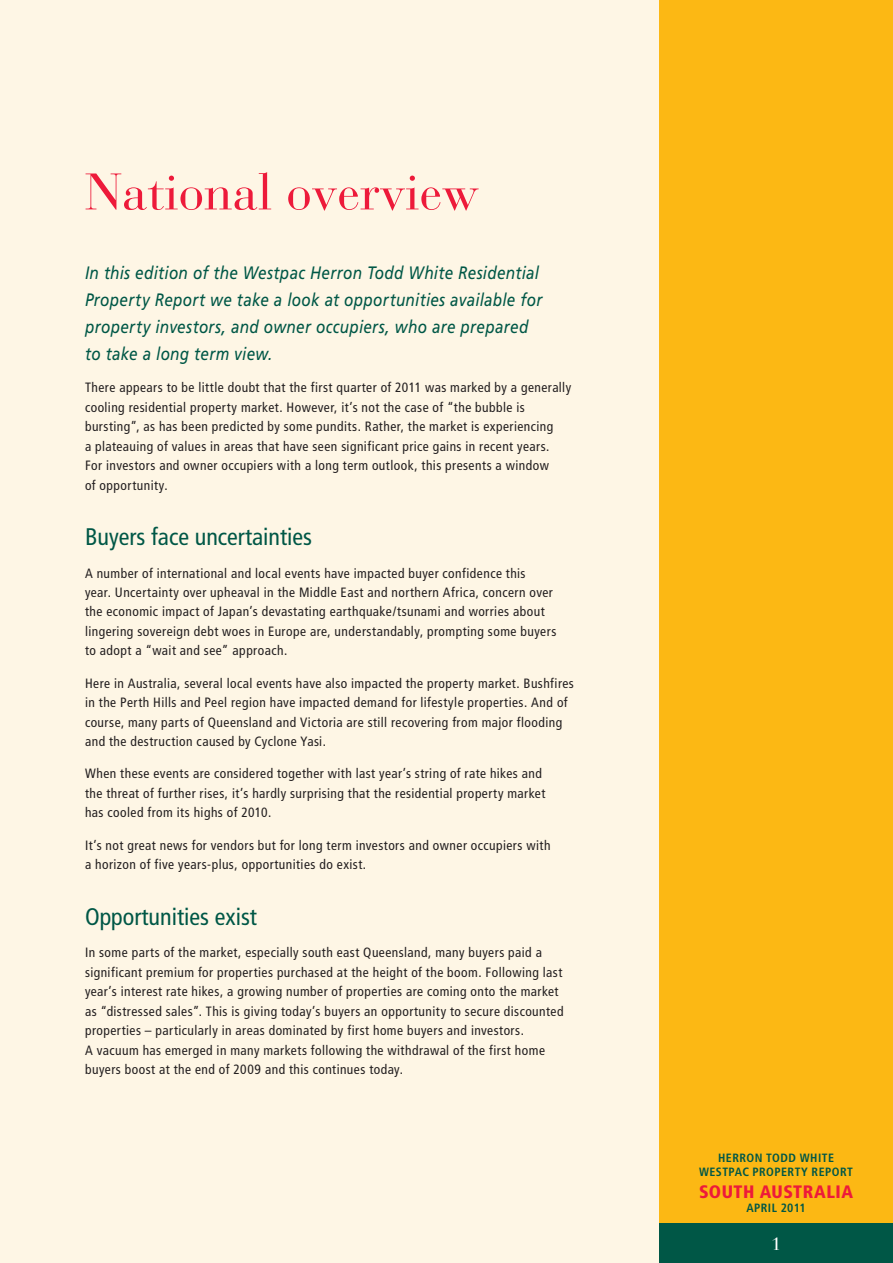
<style>
.page{position:relative;width:893px;height:1263px;background:#fef6e5}
.page>*{position:absolute;margin:0;border:0;box-sizing:border-box;transform-origin:0 0}
.t1{font:51px "Bauer Bodoni";color:#ed1a3a}
.t2{font:condensed 24px "Frutiger";color:#005746}
.t3{font:italic 18px/27px "Frutiger";letter-spacing:.02em;color:#005746;scale:.85 1}
.t4{font:900 condensed 18px "Frutiger";letter-spacing:.025em;color:#ed1a3a}
.t5{font:18px "Bauer Bodoni";color:#fff}
.t6{font:condensed 13.5px/19.5px "Frutiger";letter-spacing:.035em;color:#231f20}
.t7{font:700 condensed 12px/14.4px "Frutiger";letter-spacing:.04em;color:#005746;text-align:center}
</style>
<div class="page">
<div style="left:659px;top:0;width:234px;height:1263px;background:#fcb814"></div>
<div style="left:659px;top:1223px;width:234px;height:40px;background:#005746"></div>
<h1 class="t1" style="left:85px;top:161px;width:395px">National overview</h1>
<h3 class="t3" style="left:85px;top:259px;width:539px">In this edition of the Westpac Herron Todd White Residential Property Report we take a look at opportunities available for property investors, and owner occupiers, who are prepared to take a long term view.</h3>
<p class="t6" style="left:85px;top:378px;width:488px">There appears to be little doubt that the first quarter of 2011 was marked by a generally cooling residential property market. However, it’s not the case of “the bubble is bursting”, as has been predicted by some pundits. Rather, the market is experiencing<br>a plateauing of values in areas that have seen significant price gains in recent years.<br>For investors and owner occupiers with a long term outlook, this presents a window<br>of opportunity.</p>
<h2 class="t2" style="left:85px;top:523px;width:229px">Buyers face uncertainties</h2>
<p class="t6" style="left:85px;top:563px;width:473px">A number of international and local events have impacted buyer confidence this<br>year. Uncertainty over upheaval in the Middle East and northern Africa, concern over the economic impact of Japan’s devastating earthquake/tsunami and worries about lingering sovereign debt woes in Europe are, understandably, prompting some buyers to adopt a “wait and see” approach.</p>
<p class="t6" style="left:85px;top:673px;width:490px">Here in Australia, several local events have also impacted the property market. Bushfires in the Perth Hills and Peel region have impacted demand for lifestyle properties. And of course, many parts of Queensland and Victoria are still recovering from major flooding and the destruction caused by Cyclone Yasi.</p>
<p class="t6" style="left:85px;top:764px;width:462px">When these events are considered together with last year’s string of rate hikes and the threat of further rises, it’s hardly surprising that the residential property market has cooled from its highs of 2010.</p>
<p class="t6" style="left:85px;top:835px;width:467px">It’s not great news for vendors but for long term investors and owner occupiers with a horizon of five years-plus, opportunities do exist.</p>
<h2 class="t2" style="left:85px;top:902px;width:173px">Opportunities exist</h2>
<p class="t6" style="left:85px;top:943px;width:480px">In some parts of the market, especially south east Queensland, many buyers paid a significant premium for properties purchased at the height of the boom. Following last year’s interest rate hikes, a growing number of properties are coming onto the market as “distressed sales”. This is giving today’s buyers an opportunity to secure discounted properties – particularly in areas dominated by first home buyers and investors.<br>A vacuum has emerged in many markets following the withdrawal of the first home buyers boost at the end of 2009 and this continues today.</p>
<p class="t7" style="left:699px;top:1150px;width:154px">HERRON TODD WHITE<br>WESTPAC PROPERTY REPORT</p>
<h3 class="t4" style="left:699px;top:1180px;width:156px">SOUTH AUSTRALIA</h3>
<p class="t7" style="left:746px;top:1200px;width:61px">APRIL 2011</p>
<h3 class="t5" style="left:771px;top:1233px;width:12px">1</h3>
</div>
